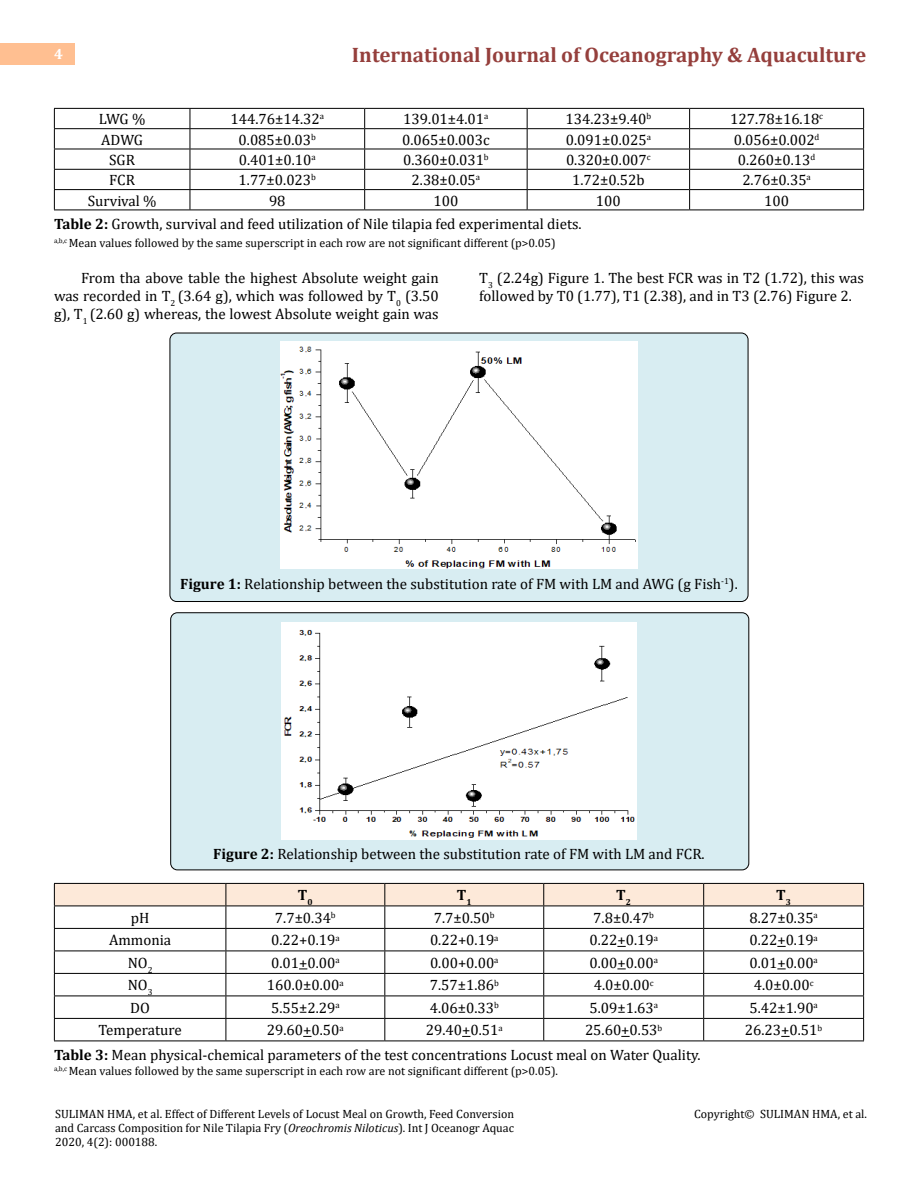
<style>
.page{position:relative;width:918px;height:1188px;background:#fff}
.page>*{position:absolute;margin:0;border:0;box-sizing:border-box;transform-origin:0 0}
.t1{font:700 21px "Cambria";color:#953f3c}
.t2{font:15px/18px "Cambria";color:#000;text-align:justify}
.t3{font:700 15px "Cambria";color:#000}
.t4{font:700 15px "Cambria";color:#fff}
.t5{font:12px/14.4px "Cambria";color:#000;text-align:justify}
.s1{font-weight:700}
.s2{font-style:italic}
</style>
<div class="page">
<div style="left:0;top:43px;width:75px;height:21px;background:#ffbf91"></div>
<div style="left:171px;top:613px;width:578px;height:257px;background:#d8edf2;border-radius:7px"></div>
<div style="left:170px;top:612px;width:579px;height:258px;border:1px solid #000;border-radius:7px"></div>
<div style="left:170px;top:333px;width:578px;height:269px;background:#d8edf2;border-radius:7px"></div>
<div style="left:170px;top:333px;width:578px;height:269px;border:1px solid #000;border-radius:7px"></div>
<svg style="left:54px;top:109px;width:1px;height:101px"></svg>
<hr style="left:54px;top:108px;width:136px;height:1px;background:#000">
<hr style="left:190px;top:108px;width:175px;height:1px;background:#000">
<hr style="left:365px;top:108px;width:162px;height:1px;background:#000">
<hr style="left:527px;top:108px;width:163px;height:1px;background:#000">
<hr style="left:690px;top:108px;width:174px;height:1px;background:#000">
<hr style="left:54px;top:128px;width:136px;height:1px;background:#000">
<hr style="left:190px;top:128px;width:175px;height:1px;background:#000">
<hr style="left:365px;top:128px;width:162px;height:1px;background:#000">
<hr style="left:527px;top:128px;width:163px;height:1px;background:#000">
<hr style="left:690px;top:128px;width:174px;height:1px;background:#000">
<hr style="left:54px;top:149px;width:136px;height:1px;background:#000">
<hr style="left:190px;top:149px;width:175px;height:1px;background:#000">
<hr style="left:365px;top:149px;width:162px;height:1px;background:#000">
<hr style="left:527px;top:149px;width:163px;height:1px;background:#000">
<hr style="left:690px;top:149px;width:174px;height:1px;background:#000">
<hr style="left:54px;top:169px;width:136px;height:1px;background:#000">
<hr style="left:190px;top:169px;width:175px;height:1px;background:#000">
<hr style="left:365px;top:169px;width:162px;height:1px;background:#000">
<hr style="left:527px;top:169px;width:163px;height:1px;background:#000">
<hr style="left:690px;top:169px;width:174px;height:1px;background:#000">
<hr style="left:54px;top:189px;width:136px;height:1px;background:#000">
<hr style="left:190px;top:189px;width:175px;height:1px;background:#000">
<hr style="left:365px;top:189px;width:162px;height:1px;background:#000">
<hr style="left:527px;top:189px;width:163px;height:1px;background:#000">
<hr style="left:690px;top:189px;width:174px;height:1px;background:#000">
<hr style="left:54px;top:210px;width:136px;height:1px;background:#000">
<hr style="left:190px;top:210px;width:175px;height:1px;background:#000">
<hr style="left:365px;top:210px;width:162px;height:1px;background:#000">
<hr style="left:527px;top:210px;width:163px;height:1px;background:#000">
<hr style="left:690px;top:210px;width:174px;height:1px;background:#000">
<svg style="left:190px;top:109px;width:1px;height:101px"></svg>
<svg style="left:364px;top:109px;width:1px;height:101px"></svg>
<svg style="left:527px;top:109px;width:1px;height:101px"></svg>
<svg style="left:689px;top:109px;width:1px;height:101px"></svg>
<svg style="left:863px;top:109px;width:1px;height:101px"></svg>
<img style="left:281px;top:341px;width:356px;height:227px">
<div style="left:281px;top:622px;width:356px;height:218px;background:#fff"></div>
<hr style="left:54px;top:1041px;width:172px;height:1px;background:#000">
<hr style="left:226px;top:1041px;width:159px;height:1px;background:#000">
<hr style="left:385px;top:1041px;width:159px;height:1px;background:#000">
<hr style="left:544px;top:1041px;width:160px;height:1px;background:#000">
<hr style="left:704px;top:1041px;width:160px;height:1px;background:#000">
<svg style="left:54px;top:883px;width:810px;height:158px"></svg>
<p class="t4" style="left:54px;top:44px;width:10px">4</p>
<h1 class="t1" style="left:352px;top:40px;width:516px">International Journal of Oceanography &amp; Aquaculture</h1>
<p class="t2" style="left:99px;top:110px;width:48px">LWG %</p>
<p class="t2" style="left:231px;top:110px;width:95px">144.76±14.32<sup>a</sup></p>
<p class="t2" style="left:403px;top:110px;width:87px">139.01±4.01<sup>a</sup></p>
<p class="t2" style="left:566px;top:110px;width:87px">134.23±9.40<sup>b</sup></p>
<p class="t2" style="left:730px;top:110px;width:95px">127.78±16.18<sup>c</sup></p>
<p class="t2" style="left:101px;top:130px;width:43px">ADWG</p>
<p class="t2" style="left:239px;top:130px;width:79px">0.085±0.03<sup>b</sup></p>
<p class="t2" style="left:402px;top:130px;width:89px">0.065±0.003c</p>
<p class="t2" style="left:566px;top:130px;width:87px">0.091±0.025<sup>a</sup></p>
<p class="t2" style="left:734px;top:130px;width:87px">0.056±0.002<sup>d</sup></p>
<p class="t2" style="left:109px;top:151px;width:27px">SGR</p>
<p class="t2" style="left:239px;top:151px;width:78px">0.401±0.10<sup>a</sup></p>
<p class="t2" style="left:403px;top:151px;width:87px">0.360±0.031<sup>b</sup></p>
<p class="t2" style="left:566px;top:151px;width:86px">0.320±0.007<sup>c</sup></p>
<p class="t2" style="left:738px;top:151px;width:79px">0.260±0.13<sup>d</sup></p>
<p class="t2" style="left:109px;top:171px;width:27px">FCR</p>
<p class="t2" style="left:239px;top:171px;width:79px">1.77±0.023<sup>b</sup></p>
<p class="t2" style="left:412px;top:171px;width:70px">2.38±0.05<sup>a</sup></p>
<p class="t2" style="left:572px;top:171px;width:74px">1.72±0.52b</p>
<p class="t2" style="left:742px;top:171px;width:70px">2.76±0.35<sup>a</sup></p>
<p class="t2" style="left:88px;top:191px;width:70px">Survival %</p>
<p class="t2" style="left:269px;top:191px;width:18px">98</p>
<p class="t2" style="left:433px;top:191px;width:26px">100</p>
<p class="t2" style="left:596px;top:191px;width:26px">100</p>
<p class="t2" style="left:764px;top:191px;width:26px">100</p>
<p class="t2" style="left:54px;top:215px;width:529px"><span class="s1">Table 2:</span> Growth, survival and feed utilization of Nile tilapia fed experimental diets.</p>
<p class="t5" style="left:54px;top:236px;width:503px"><sup>a,b,c</sup> Mean values followed by the same superscript in each row are not significant different (p&gt;0.05)</p>
<p class="t2" style="left:54px;top:269px;width:386px;text-indent:27px">From tha above table the highest Absolute weight gain was recorded in T<sub>2</sub> (3.64 g), which was followed by T<sub>0</sub> (3.50 g), T<sub>1</sub> (2.60 g) whereas, the lowest Absolute weight gain was</p>
<p class="t2" style="left:479px;top:269px;width:386px">T<sub>3</sub> (2.24g) Figure 1. The best FCR was in T2 (1.72), this was followed by T0 (1.77), T1 (2.38), and in T3 (2.76) Figure 2.</p>
<p class="t2" style="left:180px;top:575px;width:559px"><span class="s1">Figure 1:</span> Relationship between the substitution rate of FM with LM and AWG (g Fish<sup>-1</sup>).</p>
<p class="t2" style="left:213px;top:845px;width:493px"><span class="s1">Figure 2:</span> Relationship between the substitution rate of FM with LM and FCR.</p>
<p class="t3" style="left:298px;top:885px;width:16px">T<sub>0</sub></p>
<p class="t3" style="left:457px;top:885px;width:16px">T<sub>1</sub></p>
<p class="t3" style="left:616px;top:885px;width:16px">T<sub>2</sub></p>
<p class="t3" style="left:776px;top:885px;width:16px">T<sub>3</sub></p>
<p class="t2" style="left:131px;top:909px;width:20px">pH</p>
<p class="t2" style="left:275px;top:909px;width:62px">7.7±0.34<sup>b</sup></p>
<p class="t2" style="left:434px;top:909px;width:62px">7.7±0.50<sup>b</sup></p>
<p class="t2" style="left:593px;top:909px;width:62px">7.8±0.47<sup>b</sup></p>
<p class="t2" style="left:749px;top:909px;width:70px">8.27±0.35<sup>a</sup></p>
<p class="t2" style="left:109px;top:931px;width:64px">Ammonia</p>
<p class="t2" style="left:271px;top:931px;width:70px">0.22+0.19<sup>a</sup></p>
<p class="t2" style="left:430px;top:931px;width:70px">0.22+0.19<sup>a</sup></p>
<p class="t2" style="left:589px;top:931px;width:70px">0.22+0.19<sup>a</sup></p>
<p class="t2" style="left:749px;top:931px;width:70px">0.22+0.19<sup>a</sup></p>
<p class="t2" style="left:128px;top:954px;width:26px">NO<sub>2</sub></p>
<p class="t2" style="left:271px;top:954px;width:70px">0.01+0.00<sup>a</sup></p>
<p class="t2" style="left:430px;top:954px;width:70px">0.00+0.00<sup>a</sup></p>
<p class="t2" style="left:589px;top:954px;width:70px">0.00+0.00<sup>a</sup></p>
<p class="t2" style="left:749px;top:954px;width:70px">0.01+0.00<sup>a</sup></p>
<p class="t2" style="left:128px;top:976px;width:26px">NO<sub>3</sub></p>
<p class="t2" style="left:267px;top:976px;width:78px">160.0±0.00<sup>a</sup></p>
<p class="t2" style="left:430px;top:976px;width:71px">7.57±1.86<sup>b</sup></p>
<p class="t2" style="left:594px;top:976px;width:61px">4.0±0.00<sup>c</sup></p>
<p class="t2" style="left:754px;top:976px;width:61px">4.0±0.00<sup>c</sup></p>
<p class="t2" style="left:130px;top:999px;width:21px">DO</p>
<p class="t2" style="left:271px;top:999px;width:70px">5.55±2.29<sup>a</sup></p>
<p class="t2" style="left:430px;top:999px;width:71px">4.06±0.33<sup>b</sup></p>
<p class="t2" style="left:589px;top:999px;width:70px">5.09±1.63<sup>a</sup></p>
<p class="t2" style="left:749px;top:999px;width:70px">5.42±1.90<sup>a</sup></p>
<p class="t2" style="left:99px;top:1021px;width:85px">Temperature</p>
<p class="t2" style="left:267px;top:1021px;width:78px">29.60+0.50<sup>a</sup></p>
<p class="t2" style="left:426px;top:1021px;width:78px">29.40+0.51<sup>a</sup></p>
<p class="t2" style="left:585px;top:1021px;width:79px">25.60+0.53<sup>b</sup></p>
<p class="t2" style="left:745px;top:1021px;width:79px">26.23+0.51<sup>b</sup></p>
<p class="t2" style="left:54px;top:1046px;width:648px"><span class="s1">Table 3:</span> Mean physical-chemical parameters of the test concentrations Locust meal on Water Quality.</p>
<p class="t5" style="left:54px;top:1064px;width:506px"><sup>a,b,c</sup> Mean values followed by the same superscript in each row are not significant different (p&gt;0.05).</p>
<p class="t5" style="left:55px;top:1106px;width:461px">SULIMAN HMA, et al. Effect of Different Levels of Locust Meal on Growth, Feed Conversion and Carcass Composition for Nile Tilapia Fry (<span class="s2">Oreochromis Niloticus</span>). Int J Oceanogr Aquac 2020, 4(2): 000188.</p>
<p class="t5" style="left:694px;top:1106px;width:174px">Copyright© SULIMAN HMA, et al.</p>
</div>
